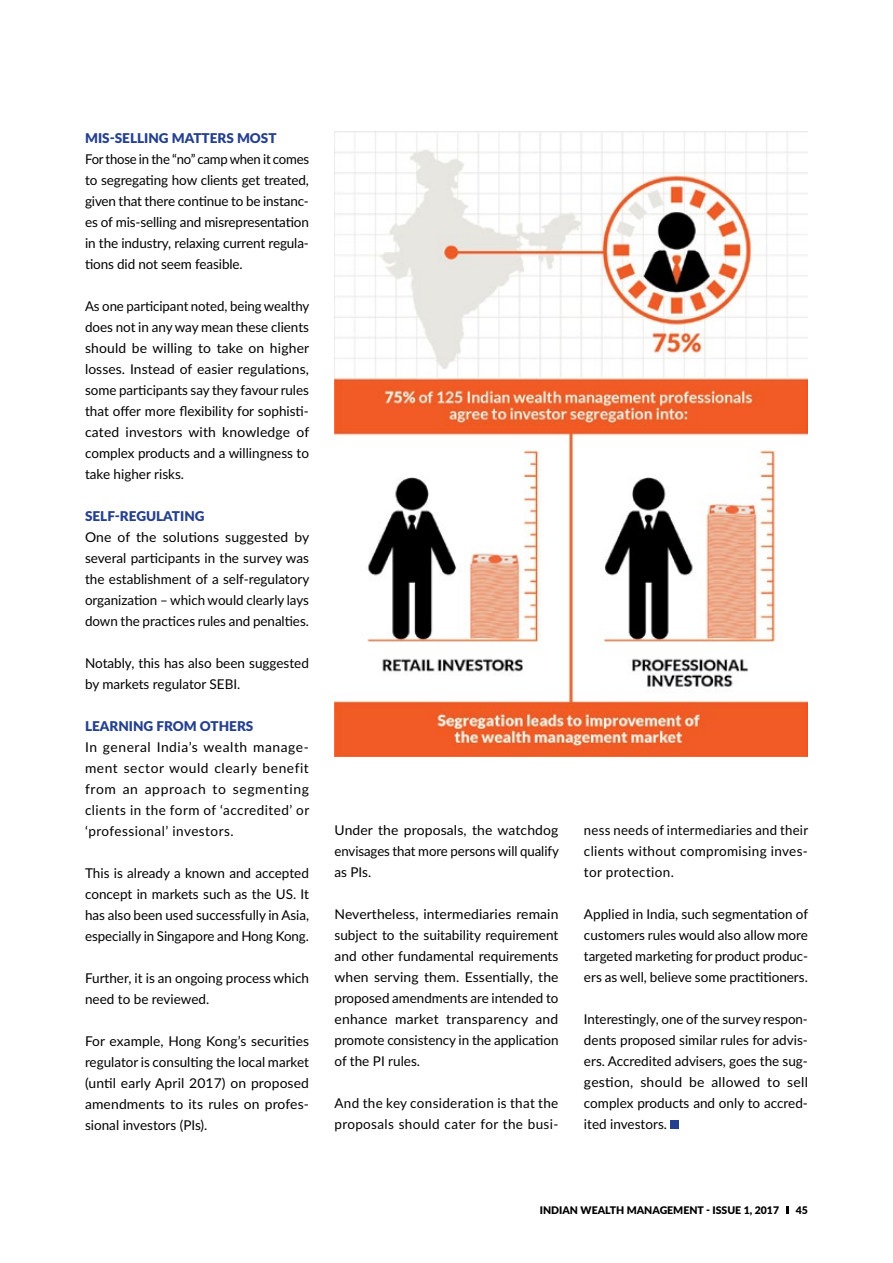
<style>
.page{position:relative;width:893px;height:1263px;background:#fff}
.page>*{position:absolute;margin:0;border:0;box-sizing:border-box;transform-origin:0 0}
.t1{font:13.5px/21px "Lato";color:#000;text-align:justify}
.t2{font:13.5px/21px "Lato";letter-spacing:.025em;color:#000}
.t3{font:900 13.5px "Lato";color:#25408f}
.t4{font:900 10.5px "Lato";color:#000}
</style>
<div class="page">
<svg style="left:786px;top:1207px;width:2px;height:7px"></svg>
<div style="left:670px;top:1120px;width:9px;height:9px;background:#25408f"></div>
<img style="left:334px;top:132px;width:474px;height:625px">
<p class="t3" style="left:85px;top:128px;width:193px">MIS-SELLING MATTERS MOST</p>
<p class="t1" style="left:85px;top:148px;width:225px">For those in the “no” camp when it comes to segregating how clients get treated, given that there continue to be instanc&shy;es of mis-selling and misrepresentation in the industry, relaxing current regula&shy;tions did not seem feasible.</p>
<p class="t1" style="left:85px;top:295px;width:226px">As one participant noted, being wealthy does not in any way mean these clients should be willing to take on higher losses. Instead of easier regulations, some participants say they favour rules that offer more flexibility for sophisti&shy;cated investors with knowledge of complex products and a willingness to take higher risks.</p>
<p class="t3" style="left:85px;top:506px;width:121px">SELF-REGULATING</p>
<p class="t1" style="left:85px;top:526px;width:226px">One of the solutions suggested by several participants in the survey was the establishment of a self-regulatory organization – which would clearly lays down the practices rules and penalties.</p>
<p class="t1" style="left:85px;top:652px;width:225px">Notably, this has also been suggested by markets regulator SEBI.</p>
<p class="t3" style="left:85px;top:716px;width:170px">LEARNING FROM OTHERS</p>
<p class="t1" style="left:85px;top:736px;width:226px">In general India’s wealth manage&shy;ment sector would clearly benefit from an approach to segmenting clients in the form of ‘accredited’ or ‘professional’ investors.</p>
<p class="t1" style="left:85px;top:862px;width:226px">This is already a known and accepted concept in markets such as the US. It has also been used successfully in Asia, especially in Singapore and Hong Kong.</p>
<p class="t1" style="left:85px;top:967px;width:225px">Further, it is an ongoing process which need to be reviewed.</p>
<p class="t1" style="left:85px;top:1030px;width:225px">For example, Hong Kong’s securities regulator is consulting the local market (until early April 2017) on proposed amendments to its rules on profes&shy;sional investors (PIs).</p>
<p class="t1" style="left:334px;top:819px;width:226px">Under the proposals, the watchdog envisages that more persons will qualify as PIs.</p>
<p class="t1" style="left:334px;top:903px;width:226px">Nevertheless, intermediaries remain subject to the suitability requirement and other fundamental requirements when serving them. Essentially, the proposed amendments are intended to enhance market transparency and promote consistency in the application of the PI rules.</p>
<p class="t2" style="left:334px;top:1092px;width:225px">And the key consideration is that the proposals should cater for the busi-</p>
<p class="t1" style="left:584px;top:819px;width:226px">ness needs of intermediaries and their clients without compromising inves&shy;tor protection.</p>
<p class="t1" style="left:584px;top:903px;width:226px">Applied in India, such segmentation of customers rules would also allow more targeted marketing for product produc&shy;ers as well, believe some practitioners.</p>
<p class="t1" style="left:584px;top:1008px;width:226px">Interestingly, one of the survey respon&shy;dents proposed similar rules for advis&shy;ers. Accredited advisers, goes the sug&shy;gestion, should be allowed to sell complex products and only to accred&shy;ited investors.</p>
<p class="t4" style="left:540px;top:1202px;width:241px">INDIAN WEALTH MANAGEMENT - ISSUE 1, 2017</p>
<p class="t4" style="left:796px;top:1202px;width:14px">45</p>
</div>
